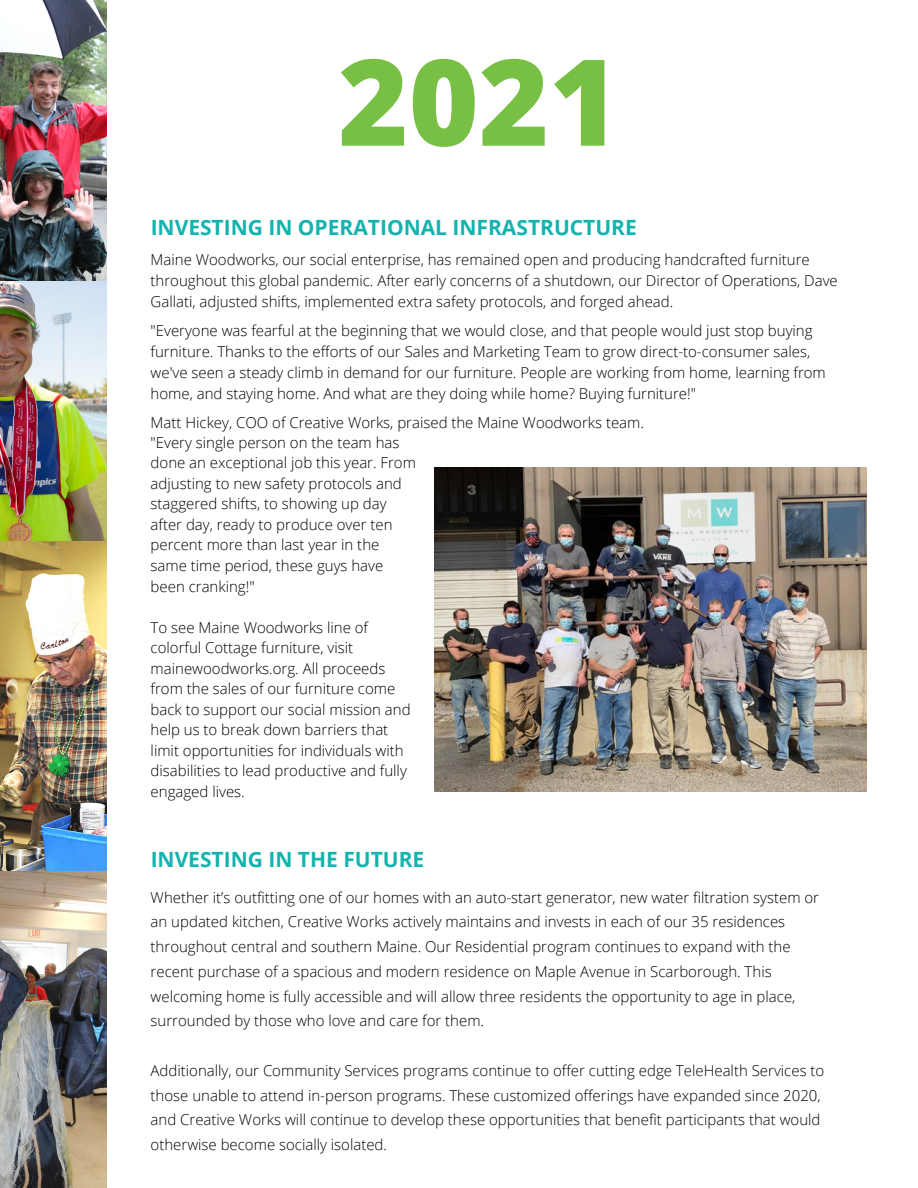
<style>
.page{position:relative;width:918px;height:1188px;background:#fff}
.page>*{position:absolute;margin:0;border:0;box-sizing:border-box;transform-origin:0 0}
.t1{font:800 120px "Open Sans";color:#77c044}
.t2{font:700 21px "Open Sans";color:#13b3ae}
.t3{font:300 15px/20.5px "Open Sans";color:#000}
</style>
<div class="page">
<img style="left:0;top:0;width:107px;height:292px">
<img style="left:0;top:282px;width:106px;height:259px">
<img style="left:0;top:541px;width:107px;height:337px">
<img style="left:0;top:871px;width:106px;height:317px">
<img style="left:434px;top:468px;width:432px;height:324px">
<p class="t1" style="left:338px;top:18px;width:283px">2021</p>
<p class="t2" style="left:151px;top:212px;width:488px">INVESTING IN OPERATIONAL INFRASTRUCTURE</p>
<p class="t3" style="left:151px;top:249px;width:689px;line-height:21px">Maine Woodworks, our social enterprise, has remained open and producing handcrafted furniture throughout this global pandemic. After early concerns of a shutdown, our Director of Operations, Dave<br>Gallati, adjusted shifts, implemented extra safety protocols, and forged ahead.</p>
<p class="t3" style="left:151px;top:320px;width:677px;line-height:21px">"Everyone was fearful at the beginning that we would close, and that people would just stop buying furniture. Thanks to the efforts of our Sales and Marketing Team to grow direct-to-consumer sales, we've seen a steady climb in demand for our furniture. People are working from home, learning from home, and staying home. And what are they doing while home? Buying furniture!"</p>
<p class="t3" style="left:151px;top:412px;width:495px">Matt Hickey, COO of Creative Works, praised the Maine Woodworks team.</p>
<p class="t3" style="left:151px;top:432px;width:267px">"Every single person on the team has done an exceptional job this year. From adjusting to new safety protocols and staggered shifts, to showing up day after day, ready to produce over ten percent more than last year in the same time period, these guys have been cranking!"</p>
<p class="t3" style="left:151px;top:616px;width:262px">To see Maine Woodworks line of colorful Cottage furniture, visit mainewoodworks.org. All proceeds from the sales of our furniture come back to support our social mission and help us to break down barriers that limit opportunities for individuals with disabilities to lead productive and fully engaged lives.</p>
<p class="t2" style="left:151px;top:844px;width:275px">INVESTING IN THE FUTURE</p>
<p class="t3" style="left:151px;top:884px;width:670px;line-height:24.8px">Whether it’s outfitting one of our homes with an auto-start generator, new water filtration system or an updated kitchen, Creative Works actively maintains and invests in each of our 35 residences throughout central and southern Maine. Our Residential program continues to expand with the recent purchase of a spacious and modern residence on Maple Avenue in Scarborough. This welcoming home is fully accessible and will allow three residents the opportunity to age in place, surrounded by those who love and care for them.</p>
<p class="t3" style="left:151px;top:1058px;width:675px;line-height:24.8px">Additionally, our Community Services programs continue to offer cutting edge TeleHealth Services to those unable to attend in-person programs. These customized offerings have expanded since 2020, and Creative Works will continue to develop these opportunities that benefit participants that would otherwise become socially isolated.</p>
</div>
